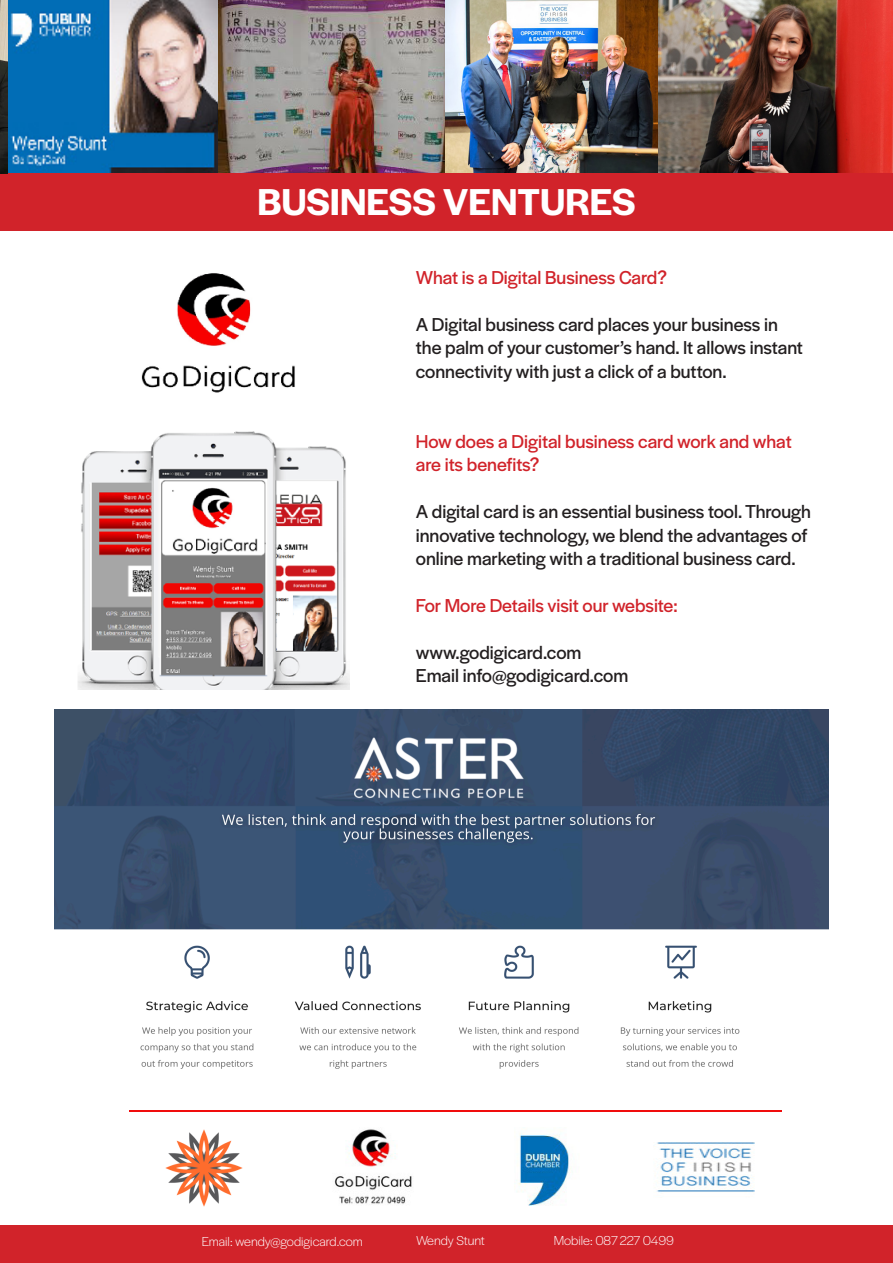
<style>
.page{position:relative;width:893px;height:1263px;background:#fff}
.page>*{position:absolute;margin:0;border:0;box-sizing:border-box;transform-origin:0 0}
.t1{font:600 39px "Halyard Display";color:#fff}
.t2{font:19.5px/23.4px "Halyard Display";color:#231f20}
.t3{font:19.5px/23.4px "Halyard Display";color:#d1232a}
.t4{font:300 13.5px "Halyard Display";color:#fff}
</style>
<div class="page">
<img style="left:7px;top:0;width:212px;height:173px">
<img style="left:219px;top:0;width:440px;height:173px">
<img style="left:659px;top:0;width:234px;height:173px">
<img style="left:54px;top:709px;width:774px;height:360px">
<div style="left:0;top:173px;width:893px;height:58px;background:#d1232a"></div>
<div style="left:0;top:1226px;width:893px;height:37px;background:#d1232a"></div>
<img style="left:78px;top:273px;width:271px;height:417px">
<img style="left:334px;top:1129px;width:78px;height:75px">
<img style="left:516px;top:1134px;width:55px;height:72px">
<img style="left:165px;top:1129px;width:78px;height:78px">
<img style="left:656px;top:1142px;width:99px;height:50px">
<img style="left:0;top:0;width:7px;height:173px">
<img style="left:130px;top:1111px;width:651px;height:1px">
<p class="t1" style="left:257px;top:174px;width:380px">BUSINESS VENTURES</p>
<p class="t3" style="left:416px;top:265px;width:253px">What is a Digital Business Card?</p>
<p class="t2" style="left:416px;top:312px;width:389px">A Digital business card places your business in the palm of your customer’s hand. It allows instant connectivity with just a click of a button.</p>
<p class="t3" style="left:416px;top:429px;width:377px">How does a Digital business card work and what are its benefits?</p>
<p class="t2" style="left:416px;top:499px;width:396px">A digital card is an essential business tool. Through innovative technology, we blend the advantages of online marketing with a traditional business card.</p>
<p class="t3" style="left:416px;top:593px;width:263px">For More Details visit our website:</p>
<p class="t2" style="left:416px;top:639px;width:167px">www.godigicard.com</p>
<p class="t2" style="left:416px;top:663px;width:214px">Email info@godigicard.com</p>
<p class="t4" style="left:202px;top:1232px;width:163px">Email: wendy@godigicard.com</p>
<p class="t4" style="left:416px;top:1231px;width:70px">Wendy Stunt</p>
<p class="t4" style="left:554px;top:1231px;width:122px">Mobile: 087 227 0499</p>
</div>
